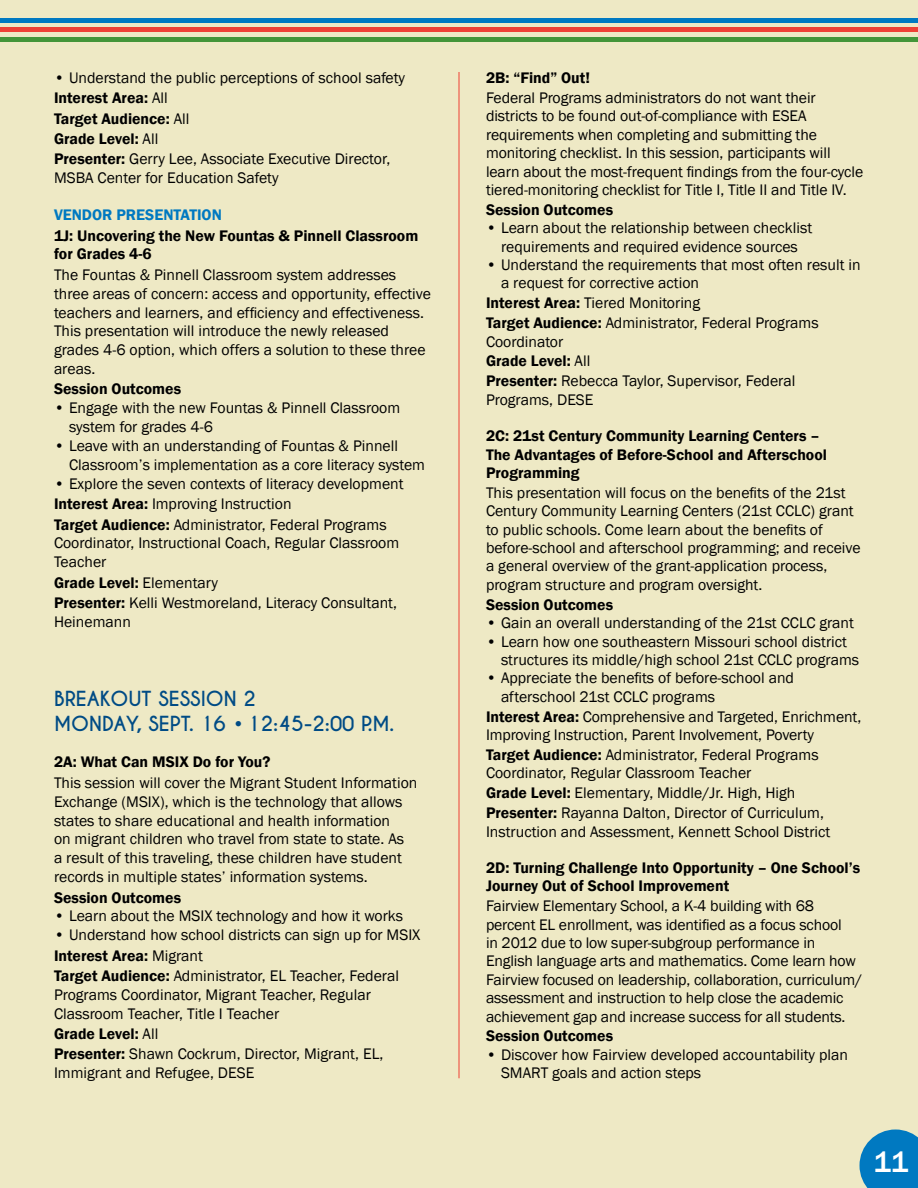
<style>
.page{position:relative;width:918px;height:1188px;background:#eee9c5}
.page>*{position:absolute;margin:0;border:0;box-sizing:border-box;transform-origin:0 0}
.t1{font:500 30px "Franklin Gothic";color:#fff}
.Breakout_Sessions{font:700 19.5px/24.9px "Caviar Dreams";color:#004b85}
.Breakout_Sessions-2{font:15.75px/18.5px "Franklin Gothic";color:#000}
.Breakout_Sessions-3{font:600 15.75px/18.5px "Franklin Gothic";color:#000}
.Breakout_Sessions-4{font:600 15.75px "Franklin Gothic";color:#0079c1}
.s1{font-weight:400}
.s2{font-weight:600}
.s3{font-family:"ITC Avant Garde Std";font-weight:600}
</style>
<div class="page">
<svg style="left:860px;top:1130px;width:58px;height:58px;background:#1884c1"></svg>
<hr style="left:0;top:28px;width:918px;height:4px;background:#ef4135">
<hr style="left:0;top:38px;width:918px;height:4px;background:#439539">
<hr style="left:0;top:18px;width:918px;height:4px;background:#0079c1">
<hr style="left:459px;top:72px;width:1px;height:1006px;background:#ef4135">
<p class="Breakout_Sessions-2" style="left:54px;top:69px;width:353px">• Understand the public perceptions of school safety</p>
<p class="Breakout_Sessions-3" style="left:54px;top:89px;width:115px">Interest Area: <span class="s1">All</span></p>
<p class="Breakout_Sessions-3" style="left:54px;top:109px;width:137px">Target Audience: <span class="s1">All</span></p>
<p class="Breakout_Sessions-3" style="left:54px;top:130px;width:106px">Grade Level: <span class="s1">All</span></p>
<p class="Breakout_Sessions-2" style="left:54px;top:150px;width:338px;line-height:18.9px"><span class="s2">Presenter:</span> Gerry Lee, Associate Executive Director,<br>MSBA Center for Education Safety</p>
<p class="Breakout_Sessions-4" style="left:54px;top:205px;width:169px">VENDOR PRESENTATION</p>
<p class="Breakout_Sessions-3" style="left:54px;top:226px;width:366px;line-height:18.9px">1J: Uncovering the New Fountas &amp; Pinnell Classroom for Grades 4-6</p>
<p class="Breakout_Sessions-2" style="left:54px;top:265px;width:378px;line-height:18.9px">The Fountas &amp; Pinnell Classroom system addresses three areas of concern: access and opportunity, effective teachers and learners, and efficiency and effectiveness.<br>This presentation will introduce the newly released grades 4-6 option, which offers a solution to these three areas.</p>
<p class="Breakout_Sessions-3" style="left:54px;top:380px;width:129px">Session Outcomes</p>
<p class="Breakout_Sessions-2" style="left:69px;top:399px;width:333px;line-height:18.9px;text-indent:-15px">• Engage with the new Fountas &amp; Pinnell Classroom system for grades 4-6</p>
<p class="Breakout_Sessions-2" style="left:69px;top:437px;width:358px;line-height:18.9px;text-indent:-15px">• Leave with an understanding of Fountas &amp; Pinnell<br>Classroom’s implementation as a core literacy system</p>
<p class="Breakout_Sessions-2" style="left:54px;top:475px;width:351px">• Explore the seven contexts of literacy development</p>
<p class="Breakout_Sessions-2" style="left:54px;top:495px;width:239px"><span class="s2">Interest Area:</span> Improving Instruction</p>
<p class="Breakout_Sessions-2" style="left:54px;top:515px;width:347px;line-height:18.9px"><span class="s2">Target Audience:</span> Administrator, Federal Programs<br>Coordinator, Instructional Coach, Regular Classroom<br>Teacher</p>
<p class="Breakout_Sessions-3" style="left:54px;top:573px;width:166px">Grade Level: <span class="s1">Elementary</span></p>
<p class="Breakout_Sessions-2" style="left:54px;top:594px;width:345px;line-height:18.9px"><span class="s2">Presenter:</span> Kelli Westmoreland, Literacy Consultant,<br>Heinemann</p>
<p class="Breakout_Sessions" style="left:54px;top:686px;width:342px">BREAKOUT SESSION 2<br>MONDAY, SEPT. 16 <span class="s3">•</span>12:45-2:00 P.M.</p>
<p class="Breakout_Sessions-3" style="left:54px;top:753px;width:218px">2A: What Can MSIX Do for You?</p>
<p class="Breakout_Sessions-2" style="left:54px;top:773px;width:365px;line-height:18.9px">This session will cover the Migrant Student Information Exchange (MSIX), which is the technology that allows states to share educational and health information<br>on migrant children who travel from state to state. As<br>a result of this traveling, these children have student records in multiple states’ information systems.</p>
<p class="Breakout_Sessions-3" style="left:54px;top:888px;width:129px">Session Outcomes</p>
<p class="Breakout_Sessions-2" style="left:54px;top:907px;width:351px">• Learn about the MSIX technology and how it works</p>
<p class="Breakout_Sessions-2" style="left:54px;top:926px;width:368px">• Understand how school districts can sign up for MSIX</p>
<p class="Breakout_Sessions-3" style="left:54px;top:946px;width:151px">Interest Area: <span class="s1">Migrant</span></p>
<p class="Breakout_Sessions-2" style="left:54px;top:967px;width:347px;line-height:18.9px"><span class="s2">Target Audience:</span> Administrator, EL Teacher, Federal<br>Programs Coordinator, Migrant Teacher, Regular<br>Classroom Teacher, Title I Teacher</p>
<p class="Breakout_Sessions-3" style="left:54px;top:1025px;width:106px">Grade Level: <span class="s1">All</span></p>
<p class="Breakout_Sessions-2" style="left:54px;top:1045px;width:331px;line-height:18.9px"><span class="s2">Presenter:</span> Shawn Cockrum, Director, Migrant, EL,<br>Immigrant and Refugee, DESE</p>
<p class="Breakout_Sessions-3" style="left:486px;top:69px;width:106px">2B: “Find” Out!</p>
<p class="Breakout_Sessions-2" style="left:486px;top:89px;width:379px">Federal Programs administrators do not want their districts to be found out-of-compliance with ESEA requirements when completing and submitting the monitoring checklist. In this session, participants will learn about the most-frequent findings from the four-cycle tiered-monitoring checklist for Title I, Title II and Title IV.</p>
<p class="Breakout_Sessions-3" style="left:486px;top:201px;width:129px">Session Outcomes</p>
<p class="Breakout_Sessions-2" style="left:486px;top:219px;width:328px;text-align:center">• Learn about the relationship between checklist requirements and required evidence sources</p>
<p class="Breakout_Sessions-2" style="left:501px;top:256px;width:361px;text-indent:-15px">• Understand the requirements that most often result in a request for corrective action</p>
<p class="Breakout_Sessions-2" style="left:486px;top:294px;width:216px"><span class="s2">Interest Area:</span> Tiered Monitoring</p>
<p class="Breakout_Sessions-2" style="left:486px;top:314px;width:334px"><span class="s2">Target Audience:</span> Administrator, Federal Programs<br>Coordinator</p>
<p class="Breakout_Sessions-3" style="left:486px;top:352px;width:106px">Grade Level: <span class="s1">All</span></p>
<p class="Breakout_Sessions-2" style="left:486px;top:372px;width:311px"><span class="s2">Presenter:</span> Rebecca Taylor, Supervisor, Federal<br>Programs, DESE</p>
<p class="Breakout_Sessions-3" style="left:486px;top:427px;width:342px">2C: 21st Century Community Learning Centers –<br>The Advantages of Before-School and Afterschool<br>Programming</p>
<p class="Breakout_Sessions-2" style="left:486px;top:484px;width:376px">This presentation will focus on the benefits of the 21st Century Community Learning Centers (21st CCLC) grant to public schools. Come learn about the benefits of before-school and afterschool programming; and receive a general overview of the grant-application process, program structure and program oversight.</p>
<p class="Breakout_Sessions-3" style="left:486px;top:595px;width:129px">Session Outcomes</p>
<p class="Breakout_Sessions-2" style="left:486px;top:614px;width:370px">• Gain an overall understanding of the 21st CCLC grant</p>
<p class="Breakout_Sessions-2" style="left:501px;top:632px;width:360px;text-indent:-15px">• Learn how one southeastern Missouri school district structures its middle/high school 21st CCLC programs</p>
<p class="Breakout_Sessions-2" style="left:501px;top:669px;width:295px;text-indent:-15px">• Appreciate the benefits of before-school and afterschool 21st CCLC programs</p>
<p class="Breakout_Sessions-2" style="left:486px;top:708px;width:377px"><span class="s2">Interest Area:</span> Comprehensive and Targeted, Enrichment,<br>Improving Instruction, Parent Involvement, Poverty</p>
<p class="Breakout_Sessions-2" style="left:486px;top:746px;width:334px"><span class="s2">Target Audience:</span> Administrator, Federal Programs<br>Coordinator, Regular Classroom Teacher</p>
<p class="Breakout_Sessions-2" style="left:486px;top:784px;width:311px"><span class="s2">Grade Level:</span> Elementary, Middle/Jr. High, High</p>
<p class="Breakout_Sessions-2" style="left:486px;top:804px;width:346px"><span class="s2">Presenter:</span> Rayanna Dalton, Director of Curriculum,<br>Instruction and Assessment, Kennett School District</p>
<p class="Breakout_Sessions-3" style="left:486px;top:859px;width:376px">2D: Turning Challenge Into Opportunity – One School’s<br>Journey Out of School Improvement</p>
<p class="Breakout_Sessions-2" style="left:486px;top:897px;width:378px">Fairview Elementary School, a K-4 building with 68 percent EL enrollment, was identified as a focus school<br>in 2012 due to low super-subgroup performance in English language arts and mathematics. Come learn how Fairview focused on leadership, collaboration, curriculum/ assessment and instruction to help close the academic achievement gap and increase success for all students.</p>
<p class="Breakout_Sessions-3" style="left:486px;top:1027px;width:129px">Session Outcomes</p>
<p class="Breakout_Sessions-2" style="left:501px;top:1046px;width:348px;text-indent:-15px">• Discover how Fairview developed accountability plan<br>SMART goals and action steps</p>
<h1 class="t1" style="left:873px;top:1143px;width:37px">11</h1>
</div>
